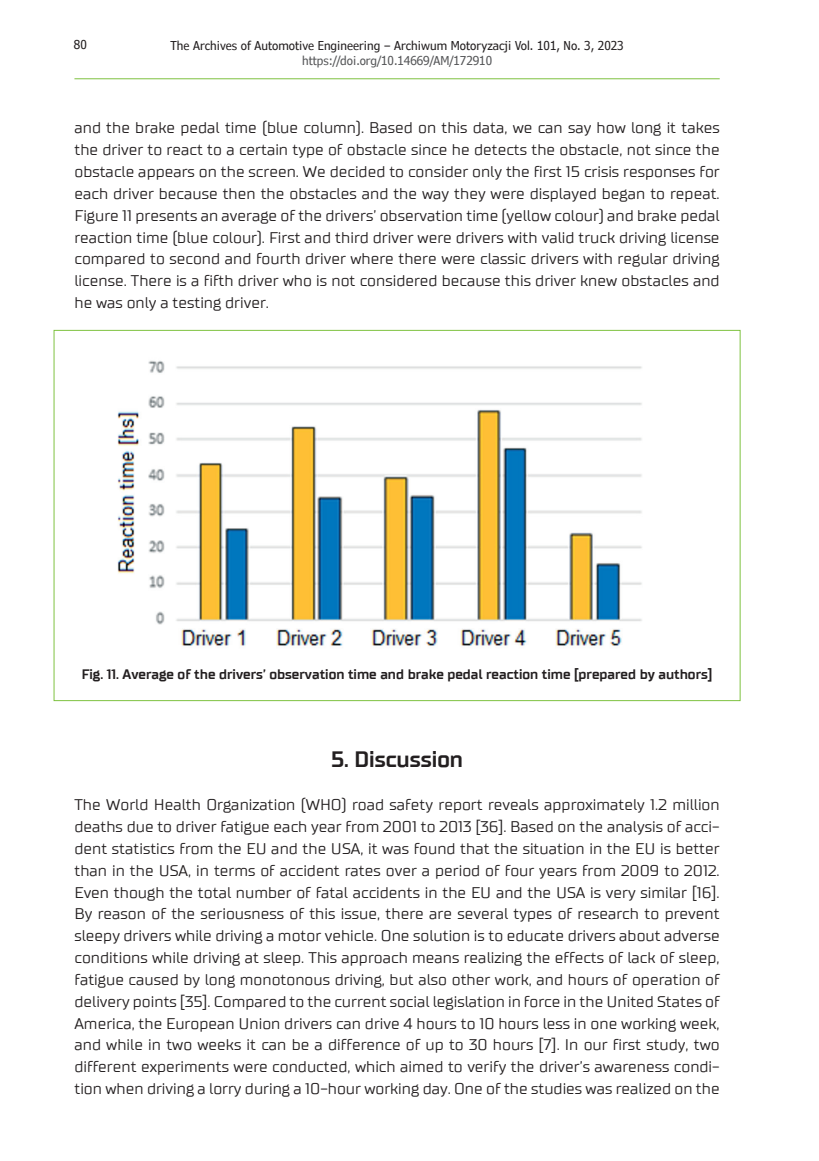
<style>
.page{position:relative;width:819px;height:1161px;background:#fff}
.page>*{position:absolute;margin:0;border:0;box-sizing:border-box;transform-origin:0 0}
.t1{font:700 22.75px "TT Supermolot";color:#231f20}
.t2{font:15.75px/21.9px "TT Supermolot";color:#231f20;text-align:justify}
.t3{font:700 14px "TT Supermolot";color:#231f20}
.t4{font:condensed 12.25px "Verdana Pro";color:#231f20}
.t5{font:condensed 12.25px "Verdana Pro";color:#57585a}
</style>
<div class="page">
<hr style="left:74px;top:78px;width:645px;height:1px;background:#7fc241">
<img style="left:117px;top:360px;width:525px;height:286px">
<p class="t4" style="left:74px;top:37px;width:14px">80</p>
<p class="t4" style="left:170px;top:37px;width:454px">The Archives of Automotive Engineering – Archiwum Motoryzacji Vol. 101, No. 3, 2023</p>
<p class="t5" style="left:302px;top:53px;width:191px">https://doi.org/10.14669/AM/172910</p>
<p class="t2" style="left:74px;top:117px;width:646px">and the brake pedal time (blue column). Based on this data, we can say how long it takes the driver to react to a certain type of obstacle since he detects the obstacle, not since the obstacle appears on the screen. We decided to consider only the first 15 crisis responses for each driver because then the obstacles and the way they were displayed began to repeat.<br>Figure 11 presents an average of the drivers’ observation time (yellow colour) and brake pedal reaction time (blue colour). First and third driver were drivers with valid truck driving license compared to second and fourth driver where there were classic drivers with regular driving license. There is a fifth driver who is not considered because this driver knew obstacles and he was only a testing driver.</p>
<p class="t3" style="left:82px;top:666px;width:632px">Fig. 11. Average of the drivers’ observation time and brake pedal reaction time [prepared by authors]</p>
<h1 class="t1" style="left:331px;top:744px;width:133px">5. Discussion</h1>
<p class="t2" style="left:74px;top:794px;width:646px">The World Health Organization (WHO) road safety report reveals approximately 1.2 million deaths due to driver fatigue each year from 2001 to 2013 [36]. Based on the analysis of acci&shy;dent statistics from the EU and the USA, it was found that the situation in the EU is better than in the USA, in terms of accident rates over a period of four years from 2009 to 2012.<br>Even though the total number of fatal accidents in the EU and the USA is very similar [16].<br>By reason of the seriousness of this issue, there are several types of research to prevent sleepy drivers while driving a motor vehicle. One solution is to educate drivers about adverse conditions while driving at sleep. This approach means realizing the effects of lack of sleep, fatigue caused by long monotonous driving, but also other work, and hours of operation of delivery points [35]. Compared to the current social legislation in force in the United States of America, the European Union drivers can drive 4 hours to 10 hours less in one working week, and while in two weeks it can be a difference of up to 30 hours [7]. In our first study, two different experiments were conducted, which aimed to verify the driver’s awareness condi&shy;tion when driving a lorry during a 10-hour working day. One of the studies was realized on the</p>
</div>
